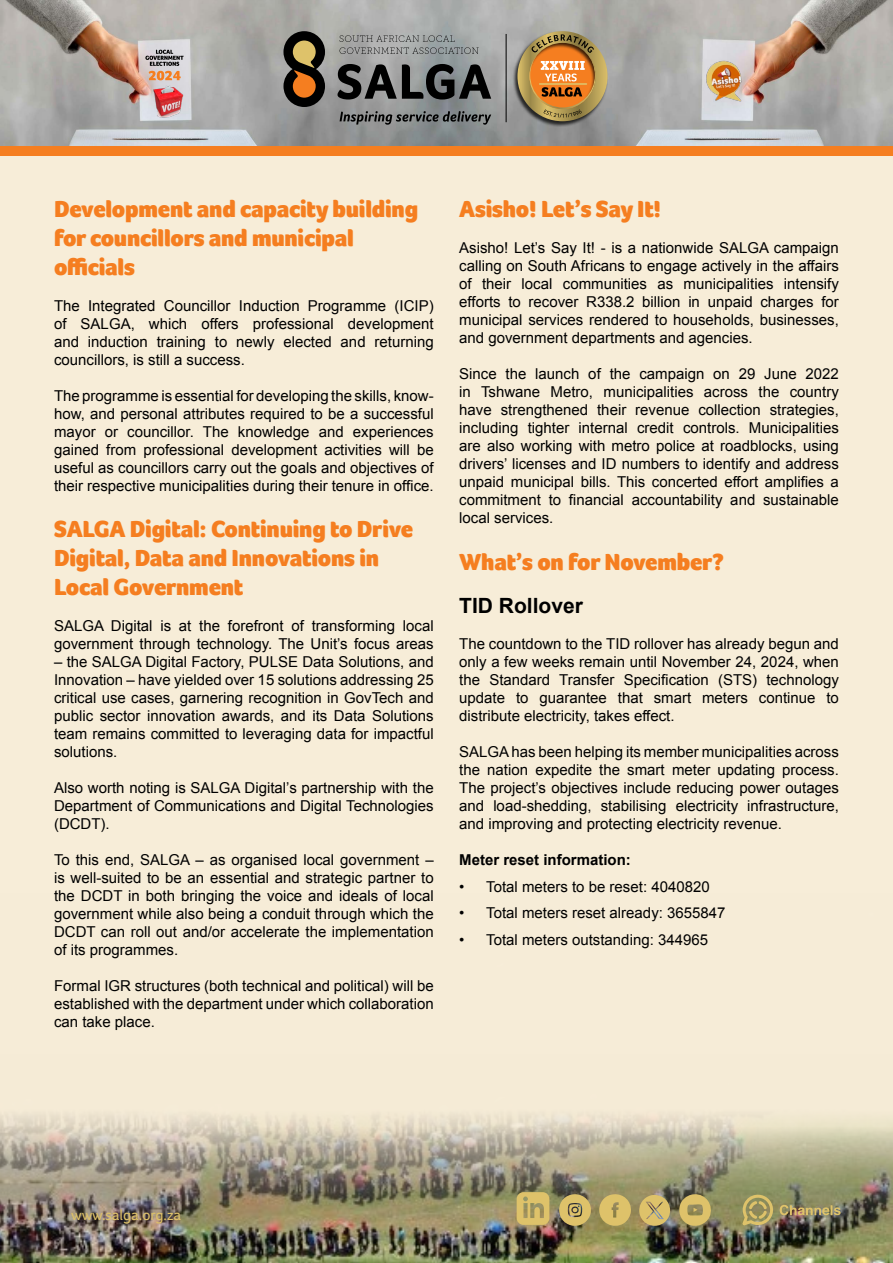
<style>
.page{position:relative;width:893px;height:1263px;background:#f7edd8}
.page>*{position:absolute;margin:0;border:0;box-sizing:border-box;transform-origin:0 0}
.t1{font:900 24px/28.8px "Foco";letter-spacing:-.01em;color:#f57e20}
.t2{font:700 21px "Arial";color:#000}
.t3{font:15.3px "Foco";color:#dec26a}
.t4{font:15px/18px "Arial";color:#000;text-align:justify}
.t5{font:700 15px "Arial";color:#000}
</style>
<div class="page">
<img style="left:0;top:1114px;width:893px;height:149px">
<svg style="left:557px;top:1193px;width:75px;height:53px;background:#a39759"></svg>
<svg style="left:676px;top:1193px;width:36px;height:52px;background:#8f8255"></svg>
<svg style="left:638px;top:1195px;width:32px;height:48px;background:#988c58"></svg>
<img style="left:740px;top:1194px;width:101px;height:48px">
<svg style="left:515px;top:1192px;width:34px;height:50px;background:#a48f59"></svg>
<img style="left:448px;top:0;width:445px;height:147px">
<img style="left:0;top:0;width:448px;height:147px">
<img style="left:704px;top:60px;width:40px;height:41px">
<svg style="left:145px;top:50px;width:39px;height:30px"></svg>
<div style="left:0;top:147px;width:893px;height:9px;background:#f57e20"></div>
<img style="left:151px;top:85px;width:35px;height:33px">
<svg style="left:340px;top:111px;width:151px;height:14px;background:#666969"></svg>
<svg style="left:283px;top:31px;width:42px;height:76px;background:#5f4b31"></svg>
<svg style="left:337px;top:64px;width:154px;height:36px;background:#515253"></svg>
<svg style="left:340px;top:35px;width:139px;height:19px;background:#959897"></svg>
<hr style="left:506px;top:34px;width:1px;height:88px;background:#000">
<div style="left:513px;top:31px;width:96px;height:96px;background:#000;opacity:.75"></div>
<svg style="left:517px;top:31px;width:90px;height:90px;background:#b68a52"></svg>
<h1 class="t1" style="left:54px;top:194px;width:366px">Development and capacity building for councillors and municipal officials</h1>
<p class="t4" style="left:54px;top:296px;width:381px">The Integrated Councillor Induction Programme (ICIP) of SALGA, which offers professional development and induction training to newly elected and returning councillors, is still a success.</p>
<p class="t4" style="left:54px;top:386px;width:381px">The programme is essential for developing the skills, know&shy;how, and personal attributes required to be a successful mayor or councillor. The knowledge and experiences gained from professional development activities will be useful as councillors carry out the goals and objectives of their respective municipalities during their tenure in office.</p>
<h1 class="t1" style="left:54px;top:515px;width:361px">SALGA Digital: Continuing to Drive<br>Digital, Data and Innovations in<br>Local Government</h1>
<p class="t4" style="left:54px;top:617px;width:381px">SALGA Digital is at the forefront of transforming local government through technology. The Unit’s focus areas</p>
<p class="t4" style="left:54px;top:653px;width:381px">– the SALGA Digital Factory, PULSE Data Solutions, and Innovation – have yielded over 15 solutions addressing 25 critical use cases, garnering recognition in GovTech and public sector innovation awards, and its Data Solutions team remains committed to leveraging data for impactful solutions.</p>
<p class="t4" style="left:54px;top:779px;width:381px">Also worth noting is SALGA Digital’s partnership with the Department of Communications and Digital Technologies (DCDT).</p>
<p class="t4" style="left:54px;top:851px;width:381px">To this end, SALGA – as organised local government – is well-suited to be an essential and strategic partner to the DCDT in both bringing the voice and ideals of local government while also being a conduit through which the DCDT can roll out and/or accelerate the implementation of its programmes.</p>
<p class="t4" style="left:54px;top:977px;width:381px">Formal IGR structures (both technical and political) will be established with the department under which collaboration can take place.</p>
<h1 class="t1" style="left:459px;top:194px;width:204px">Asisho! Let’s Say It!</h1>
<p class="t4" style="left:459px;top:239px;width:381px">Asisho! Let’s Say It! - is a nationwide SALGA campaign calling on South Africans to engage actively in the affairs of their local communities as municipalities intensify efforts to recover R338.2 billion in unpaid charges for municipal services rendered to households, businesses, and government departments and agencies.</p>
<p class="t4" style="left:459px;top:365px;width:381px">Since the launch of the campaign on 29 June 2022 in Tshwane Metro, municipalities across the country have strengthened their revenue collection strategies, including tighter internal credit controls. Municipalities are also working with metro police at roadblocks, using drivers’ licenses and ID numbers to identify and address unpaid municipal bills. This concerted effort amplifies a commitment to financial accountability and sustainable local services.</p>
<h1 class="t1" style="left:459px;top:547px;width:266px">What’s on for November?</h1>
<h2 class="t2" style="left:459px;top:592px;width:125px">TID Rollover</h2>
<p class="t4" style="left:459px;top:635px;width:381px">The countdown to the TID rollover has already begun and only a few weeks remain until November 24, 2024, when the Standard Transfer Specification (STS) technology update to guarantee that smart meters continue to distribute electricity, takes effect.</p>
<p class="t4" style="left:459px;top:743px;width:381px">SALGA has been helping its member municipalities across the nation expedite the smart meter updating process.<br>The project’s objectives include reducing power outages and load-shedding, stabilising electricity infrastructure, and improving and protecting electricity revenue.</p>
<p class="t5" style="left:459px;top:850px;width:173px">Meter reset information:</p>
<p class="t4" style="left:459px;top:877px;width:252px">• Total meters to be reset: 4040820</p>
<p class="t4" style="left:459px;top:904px;width:268px">• Total meters reset already: 3655847</p>
<p class="t4" style="left:459px;top:930px;width:250px">• Total meters outstanding: 344965</p>
<p class="t3" style="left:71px;top:1204px;width:112px">www.salga.org.za</p>
</div>
